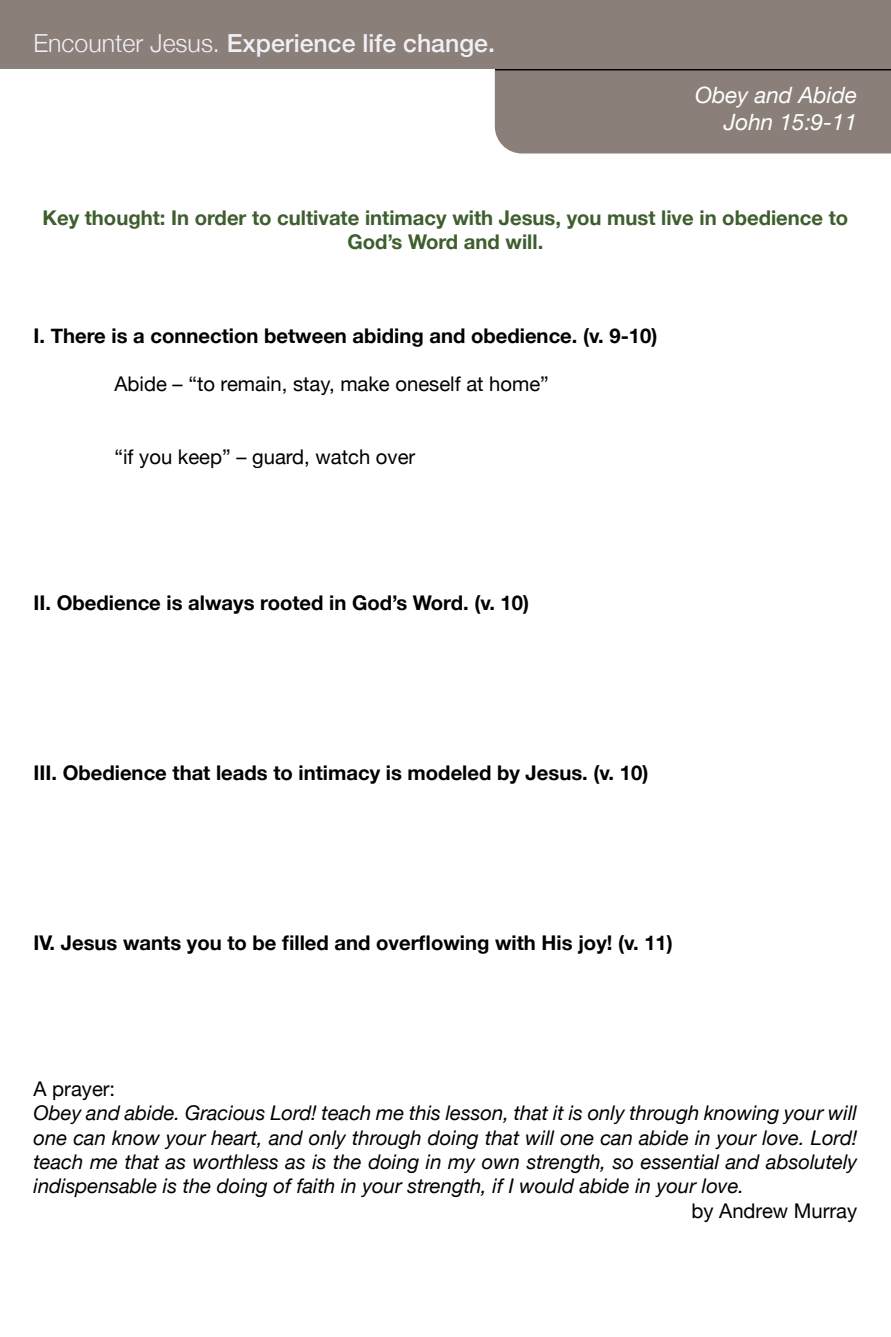
<style>
.page{position:relative;width:891px;height:1337px;background:#fff}
.page>*{position:absolute;margin:0;border:0;box-sizing:border-box;transform-origin:0 0}
.t1{font:500 24.97px "Helvetica Neue";color:#f1eff6}
.t2{font:italic 22.5px/27px "Helvetica Neue";color:#fff;text-align:right}
.t3{font:italic 20.25px/24.3px "Helvetica Neue";color:#000;text-align:justify}
.t4{font:700 20.25px "Helvetica Neue";color:#000}
.t5{font:700 20.25px/24.3px "Helvetica Neue";color:#3e5e2e;text-align:center}
.t6{font:20.25px "Helvetica Neue";color:#000}
.s1{font-weight:300}
</style>
<div class="page">
<div style="left:495px;top:71px;width:396px;height:82px;background:#8a8079"></div>
<hr style="left:495px;top:68px;width:396px;height:3px;background:#000">
<div style="left:0;top:0;width:891px;height:68px;background:#8a8079"></div>
<p class="t1" style="left:34px;top:23px;width:463px"><span class="s1">Encounter Jesus.</span> Experience life change.</p>
<p class="t2" style="left:695px;top:82px;width:164px">Obey and Abide<br>John 15:9-11</p>
<p class="t5" style="left:42px;top:206px;width:807px">Key thought: In order to cultivate intimacy with Jesus, you must live in obedience to<br>God’s Word and will.</p>
<p class="t4" style="left:34px;top:319px;width:625px">I. There is a connection between abiding and obedience. (v. 9-10)</p>
<p class="t6" style="left:115px;top:369px;width:436px">Abide – “to remain, stay, make oneself at home”</p>
<p class="t6" style="left:115px;top:442px;width:302px">“if you keep” – guard, watch over</p>
<p class="t4" style="left:34px;top:587px;width:497px">II. Obedience is always rooted in God’s Word. (v. 10)</p>
<p class="t4" style="left:34px;top:757px;width:616px">III. Obedience that leads to intimacy is modeled by Jesus. (v. 10)</p>
<p class="t4" style="left:34px;top:927px;width:641px">IV. Jesus wants you to be filled and overflowing with His joy! (v. 11)</p>
<p class="t6" style="left:34px;top:1074px;width:83px">A prayer:</p>
<p class="t3" style="left:34px;top:1102px;width:825px">Obey and abide. Gracious Lord! teach me this lesson, that it is only through knowing your will one can know your heart, and only through doing that will one can abide in your love. Lord! teach me that as worthless as is the doing in my own strength, so essential and absolutely indispensable is the doing of faith in your strength, if I would abide in your love.</p>
<p class="t6" style="left:691px;top:1195px;width:167px">by Andrew Murray</p>
</div>
